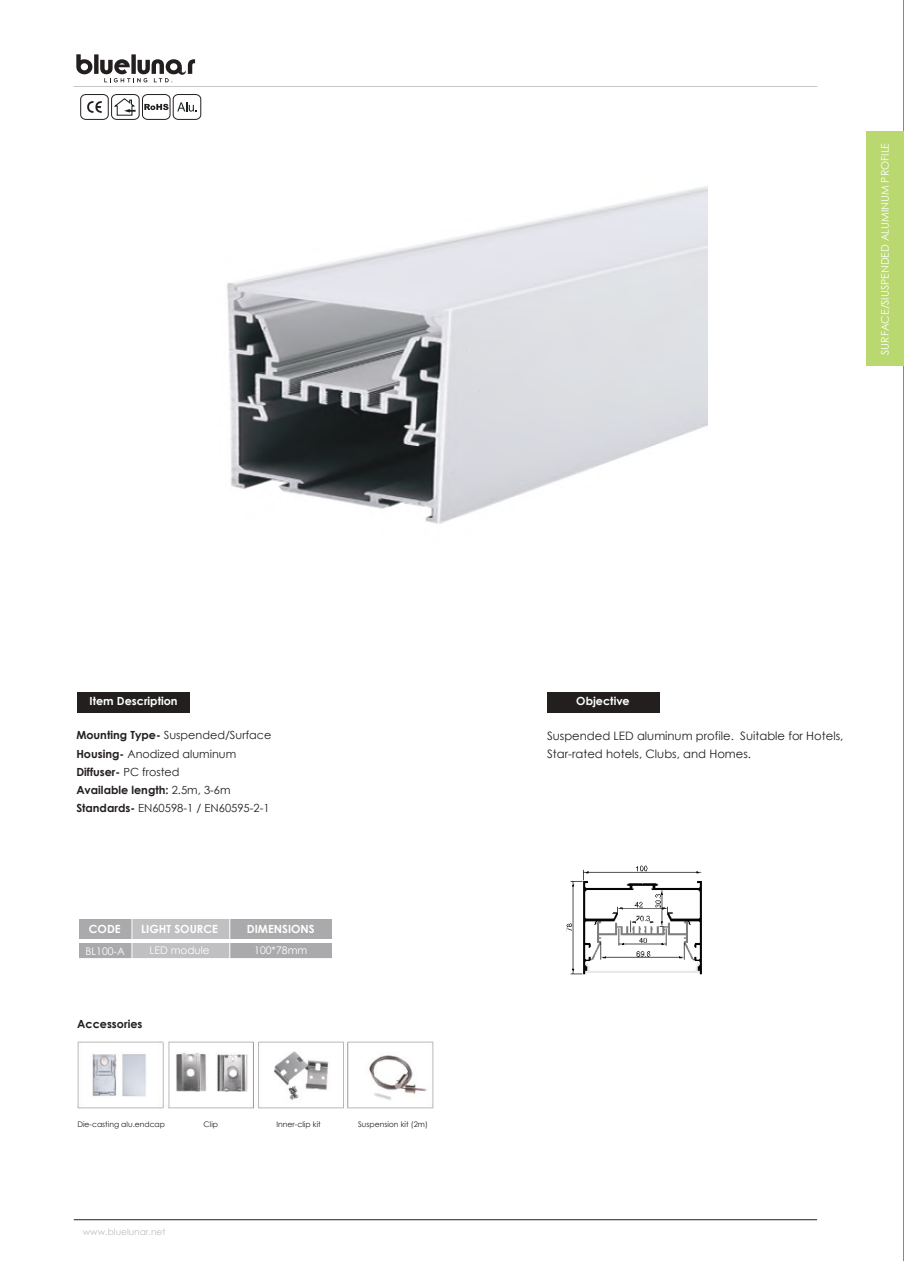
<style>
.page{position:relative;width:904px;height:1263px;background:#fff}
.page>*{position:absolute;margin:0;border:0;box-sizing:border-box;transform-origin:0 0}
.t1{font:11.55px/18px "Century Gothic";color:#241f1f}
.t2{font:11.25px/18.1px "Century Gothic";color:#241f1f}
.t3{font:700 11.25px "Century Gothic";color:#fff}
.t4{font:700 11.25px "Century Gothic";color:#241f1f}
.t5{font:10.5px "Century Gothic";color:#fff}
.t6{font:9px "Century Gothic";color:#c0bfc1}
.t7{font:7.65px "Century Gothic";color:#241f1f}
.s1{font-weight:700}
</style>
<div class="page">
<img style="left:566px;top:865px;width:136px;height:110px">
<img style="left:77px;top:1041px;width:357px;height:67px">
<div style="left:79px;top:920px;width:54px;height:19px;background:#aaaaac"></div>
<div style="left:133px;top:920px;width:97px;height:19px;background:#c0bfc1"></div>
<div style="left:230px;top:920px;width:102px;height:19px;background:#aaaaac"></div>
<div style="left:79px;top:943px;width:54px;height:15px;background:#aaaaac"></div>
<div style="left:133px;top:943px;width:97px;height:15px;background:#c0bfc1"></div>
<div style="left:230px;top:943px;width:102px;height:15px;background:#aaaaac"></div>
<hr style="left:132px;top:915px;width:1px;height:52px;background:#fff">
<hr style="left:230px;top:913px;width:1px;height:52px;background:#fff">
<div style="left:77px;top:692px;width:113px;height:20px;background:#241f1f"></div>
<div style="left:547px;top:692px;width:112px;height:20px;background:#241f1f"></div>
<hr style="left:903px;top:0;width:1px;height:1261px;background:#141415">
<div style="left:866px;top:132px;width:38px;height:234px;background:#b9d870"></div>
<svg style="left:76px;top:54px;width:16px;height:20px"></svg>
<div style="left:94px;top:54px;width:5px;height:20px;background:#241f1f"></div>
<div style="left:131px;top:54px;width:5px;height:20px;background:#241f1f"></div>
<svg style="left:100px;top:59px;width:95px;height:24px"></svg>
<svg style="left:87px;top:101px;width:15px;height:12px"></svg>
<div style="left:80px;top:94px;width:29px;height:26px;border:1px solid #241f1f;border-radius:5px"></div>
<svg style="left:177px;top:102px;width:20px;height:10px"></svg>
<div style="left:111px;top:94px;width:29px;height:26px;border:1px solid #241f1f;border-radius:5px"></div>
<svg style="left:112px;top:97px;width:24px;height:19px"></svg>
<div style="left:173px;top:94px;width:28px;height:26px;border:1px solid #241f1f;border-radius:5px"></div>
<svg style="left:144px;top:104px;width:24px;height:7px"></svg>
<div style="left:142px;top:94px;width:28px;height:26px;border:1px solid #241f1f;border-radius:5px"></div>
<img style="left:227px;top:186px;width:480px;height:338px">
<p class="t5" style="left:877px;top:355px;width:213px;rotate:-90deg">SURFACE/SIUSPENDED ALUMINUM PROFILE</p>
<p class="t3" style="left:90px;top:692px;width:90px">Item Description</p>
<p class="t3" style="left:576px;top:692px;width:55px">Objective</p>
<p class="t2" style="left:76px;top:726px;width:197px"><span class="s1">Mounting Type-</span> Suspended/Surface<br><span class="s1">Housing-</span> Anodized aluminum<br><span class="s1">Diffuser-</span> PC frosted<br><span class="s1">Available length:</span> 2.5m, 3-6m<br><span class="s1">Standards-</span> EN60598-1 / EN60595-2-1</p>
<p class="t3" style="left:89px;top:920px;width:33px">CODE</p>
<p class="t3" style="left:141px;top:920px;width:78px">LIGHT SOURCE</p>
<p class="t3" style="left:247px;top:920px;width:69px">DIMENSIONS</p>
<p class="t5" style="left:85px;top:943px;width:41px">BL100-A</p>
<p class="t5" style="left:150px;top:943px;width:62px">LED module</p>
<p class="t5" style="left:254px;top:943px;width:54px">100*78mm</p>
<p class="t4" style="left:77px;top:1015px;width:67px">Accessories</p>
<p class="t7" style="left:77px;top:1119px;width:89px">Die-casting alu.endcap</p>
<p class="t7" style="left:204px;top:1119px;width:16px">Clip</p>
<p class="t7" style="left:277px;top:1119px;width:46px">Inner-clip kit</p>
<p class="t7" style="left:358px;top:1119px;width:71px">Suspension kit (2m)</p>
<p class="t6" style="left:83px;top:1225px;width:84px">www.bluelunar.net</p>
<p class="t1" style="left:547px;top:726px;width:298px">Suspended LED aluminum profile. Suitable for Hotels,<br>Star-rated hotels, Clubs, and Homes.</p>
</div>
